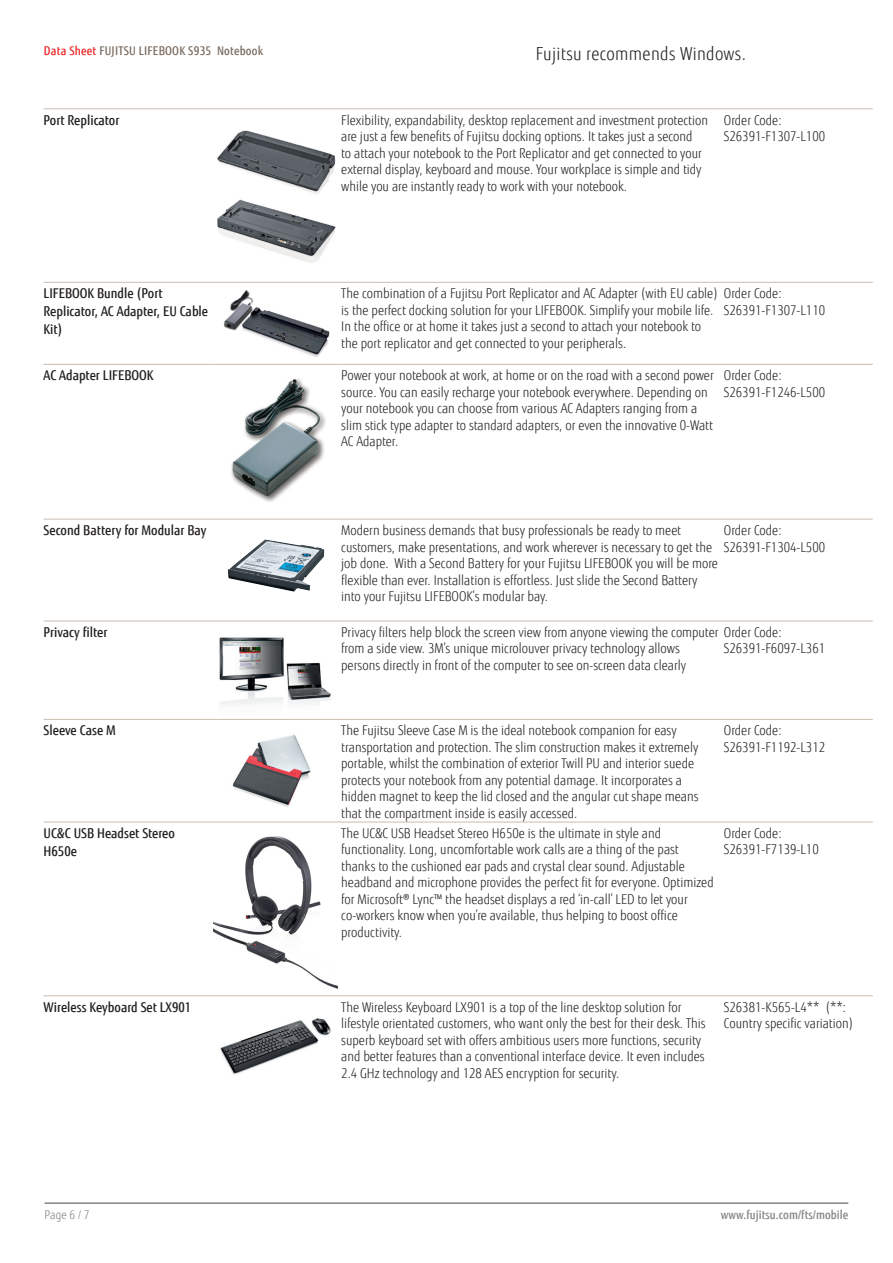
<style>
.page{position:relative;width:893px;height:1263px;background:#fff}
.page>*{position:absolute;margin:0;border:0;box-sizing:border-box;transform-origin:0 0}
.t1{font:300 18px "Fujitsu Sans";letter-spacing:.02em;color:#231f20;scale:.9 1}
.BoMBody{font:300 13.5px/16.5px "Fujitsu Sans";color:#231f20;scale:.9 1}
.BoMBodyHeading{font:500 13.5px/18px "Fujitsu Sans";color:#231f20;scale:.9 1}
.t2{font:500 12px "Fujitsu Sans";letter-spacing:.02em;color:#78695d;scale:.9 1}
.t3{font:500 12px "Fujitsu Sans";letter-spacing:.005em;color:#818381;scale:.9 1}
.t4{font:300 12px "Fujitsu Sans";color:#818381;scale:.9 1}
.s1{color:#eb2223}
</style>
<div class="page">
<hr style="left:45px;top:1202px;width:803px;height:2px;background:#818381">
<hr style="left:44px;top:108px;width:170px;height:1px;background:#c9bcb1">
<hr style="left:214px;top:108px;width:127px;height:1px;background:#c9bcb1">
<hr style="left:341px;top:108px;width:383px;height:1px;background:#c9bcb1">
<hr style="left:724px;top:108px;width:149px;height:1px;background:#c9bcb1">
<hr style="left:44px;top:282px;width:170px;height:1px;background:#c9bcb1">
<hr style="left:214px;top:282px;width:127px;height:1px;background:#c9bcb1">
<hr style="left:341px;top:282px;width:383px;height:1px;background:#c9bcb1">
<hr style="left:724px;top:282px;width:149px;height:1px;background:#c9bcb1">
<hr style="left:44px;top:364px;width:170px;height:1px;background:#c9bcb1">
<hr style="left:214px;top:364px;width:127px;height:1px;background:#c9bcb1">
<hr style="left:341px;top:364px;width:383px;height:1px;background:#c9bcb1">
<hr style="left:724px;top:364px;width:149px;height:1px;background:#c9bcb1">
<hr style="left:44px;top:519px;width:170px;height:1px;background:#c9bcb1">
<hr style="left:214px;top:519px;width:127px;height:1px;background:#c9bcb1">
<hr style="left:341px;top:519px;width:383px;height:1px;background:#c9bcb1">
<hr style="left:724px;top:519px;width:149px;height:1px;background:#c9bcb1">
<hr style="left:44px;top:621px;width:170px;height:1px;background:#c9bcb1">
<hr style="left:214px;top:621px;width:127px;height:1px;background:#c9bcb1">
<hr style="left:341px;top:621px;width:383px;height:1px;background:#c9bcb1">
<hr style="left:724px;top:621px;width:149px;height:1px;background:#c9bcb1">
<hr style="left:44px;top:719px;width:170px;height:1px;background:#c9bcb1">
<hr style="left:214px;top:719px;width:127px;height:1px;background:#c9bcb1">
<hr style="left:341px;top:719px;width:383px;height:1px;background:#c9bcb1">
<hr style="left:724px;top:719px;width:149px;height:1px;background:#c9bcb1">
<hr style="left:44px;top:822px;width:170px;height:1px;background:#c9bcb1">
<hr style="left:214px;top:822px;width:127px;height:1px;background:#c9bcb1">
<hr style="left:341px;top:822px;width:383px;height:1px;background:#c9bcb1">
<hr style="left:724px;top:822px;width:149px;height:1px;background:#c9bcb1">
<hr style="left:44px;top:995px;width:170px;height:1px;background:#c9bcb1">
<hr style="left:214px;top:995px;width:127px;height:1px;background:#c9bcb1">
<hr style="left:341px;top:995px;width:383px;height:1px;background:#c9bcb1">
<hr style="left:724px;top:995px;width:149px;height:1px;background:#c9bcb1">
<img style="left:217px;top:130px;width:119px;height:133px">
<img style="left:223px;top:290px;width:107px;height:67px">
<img style="left:231px;top:378px;width:95px;height:124px">
<img style="left:228px;top:539px;width:96px;height:53px">
<img style="left:219px;top:637px;width:112px;height:69px">
<img style="left:232px;top:735px;width:79px;height:72px">
<img style="left:214px;top:836px;width:123px;height:153px">
<img style="left:220px;top:1018px;width:111px;height:57px">
<p class="t2" style="left:44px;top:43px;width:245px"><span class="s1">Data Sheet</span> FUJITSU LIFEBOOK S935 Notebook</p>
<h1 class="t1" style="left:536px;top:43px;width:235px">Fujitsu recommends Windows.</h1>
<p class="BoMBodyHeading" style="left:44px;top:111px;width:86px">Port Replicator</p>
<p class="BoMBody" style="left:341px;top:112px;width:409px">Flexibility, expandability, desktop replacement and investment protection are just a few benefits of Fujitsu docking options. It takes just a second<br>to attach your notebook to the Port Replicator and get connected to your external display, keyboard and mouse. Your workplace is simple and tidy while you are instantly ready to work with your notebook.</p>
<p class="BoMBody" style="left:724px;top:112px;width:66px">Order Code:</p>
<p class="BoMBody" style="left:724px;top:128px;width:114px">S26391-F1307-L100</p>
<p class="BoMBodyHeading" style="left:44px;top:284px;width:184px">LIFEBOOK Bundle (Port<br>Replicator, AC Adapter, EU Cable<br>Kit)</p>
<p class="BoMBody" style="left:341px;top:285px;width:491px">The combination of a Fujitsu Port Replicator and AC Adapter (with EU cable) Order Code: is the perfect docking solution for your LIFEBOOK. Simplify your mobile life.<br>In the office or at home it takes just a second to attach your notebook to<br>the port replicator and get connected to your peripherals.</p>
<p class="BoMBody" style="left:724px;top:302px;width:114px">S26391-F1307-L110</p>
<p class="BoMBodyHeading" style="left:44px;top:367px;width:124px">AC Adapter LIFEBOOK</p>
<p class="BoMBody" style="left:341px;top:367px;width:415px">Power your notebook at work, at home or on the road with a second power source. You can easily recharge your notebook everywhere. Depending on your notebook you can choose from various AC Adapters ranging from a slim stick type adapter to standard adapters, or even the innovative 0-Watt AC Adapter.</p>
<p class="BoMBody" style="left:724px;top:367px;width:66px">Order Code:</p>
<p class="BoMBody" style="left:724px;top:384px;width:114px">S26391-F1246-L500</p>
<p class="BoMBodyHeading" style="left:44px;top:521px;width:182px">Second Battery for Modular Bay</p>
<p class="BoMBody" style="left:341px;top:522px;width:420px">Modern business demands that busy professionals be ready to meet customers, make presentations, and work wherever is necessary to get the job done. With a Second Battery for your Fujitsu LIFEBOOK you will be more flexible than ever. Installation is effortless. Just slide the Second Battery into your Fujitsu LIFEBOOK’s modular bay.</p>
<p class="BoMBody" style="left:724px;top:522px;width:66px">Order Code:</p>
<p class="BoMBody" style="left:724px;top:539px;width:114px">S26391-F1304-L500</p>
<p class="BoMBodyHeading" style="left:44px;top:623px;width:73px">Privacy filter</p>
<p class="BoMBody" style="left:341px;top:624px;width:491px">Privacy filters help block the screen view from anyone viewing the computer Order Code: from a side view. 3M’s unique microlouver privacy technology allows<br>persons directly in front of the computer to see on-screen data clearly</p>
<p class="BoMBody" style="left:724px;top:640px;width:114px">S26391-F6097-L361</p>
<p class="BoMBodyHeading" style="left:44px;top:722px;width:82px">Sleeve Case M</p>
<p class="BoMBody" style="left:341px;top:722px;width:398px">The Fujitsu Sleeve Case M is the ideal notebook companion for easy transportation and protection. The slim construction makes it extremely portable, whilst the combination of exterior Twill PU and interior suede protects your notebook from any potential damage. It incorporates a hidden magnet to keep the lid closed and the angular cut shape means that the compartment inside is easily accessed.</p>
<p class="BoMBody" style="left:724px;top:722px;width:66px">Order Code:</p>
<p class="BoMBody" style="left:724px;top:739px;width:114px">S26391-F1192-L312</p>
<p class="BoMBodyHeading" style="left:44px;top:824px;width:148px">UC&amp;C USB Headset Stereo<br>H650e</p>
<p class="BoMBody" style="left:341px;top:825px;width:415px">The UC&amp;C USB Headset Stereo H650e is the ultimate in style and functionality. Long, uncomfortable work calls are a thing of the past thanks to the cushioned ear pads and crystal clear sound. Adjustable headband and microphone provides the perfect fit for everyone. Optimized for Microsoft® Lync™ the headset displays a red ‘in-call’ LED to let your co-workers know when you’re available, thus helping to boost office productivity.</p>
<p class="BoMBody" style="left:724px;top:825px;width:66px">Order Code:</p>
<p class="BoMBody" style="left:724px;top:841px;width:107px">S26391-F7139-L10</p>
<p class="BoMBodyHeading" style="left:44px;top:998px;width:166px">Wireless Keyboard Set LX901</p>
<p class="BoMBody" style="left:341px;top:999px;width:406px">The Wireless Keyboard LX901 is a top of the line desktop solution for lifestyle orientated customers, who want only the best for their desk. This superb keyboard set with offers ambitious users more functions, security and better features than a conventional interface device. It even includes 2.4 GHz technology and 128 AES encryption for security.</p>
<p class="BoMBody" style="left:724px;top:999px;width:145px">S26381-K565-L4** (**:<br>Country specific variation)</p>
<p class="t4" style="left:45px;top:1208px;width:51px">Page 6 / 7</p>
<p class="t3" style="left:721px;top:1208px;width:143px">www.fujitsu.com/fts/mobile</p>
</div>
